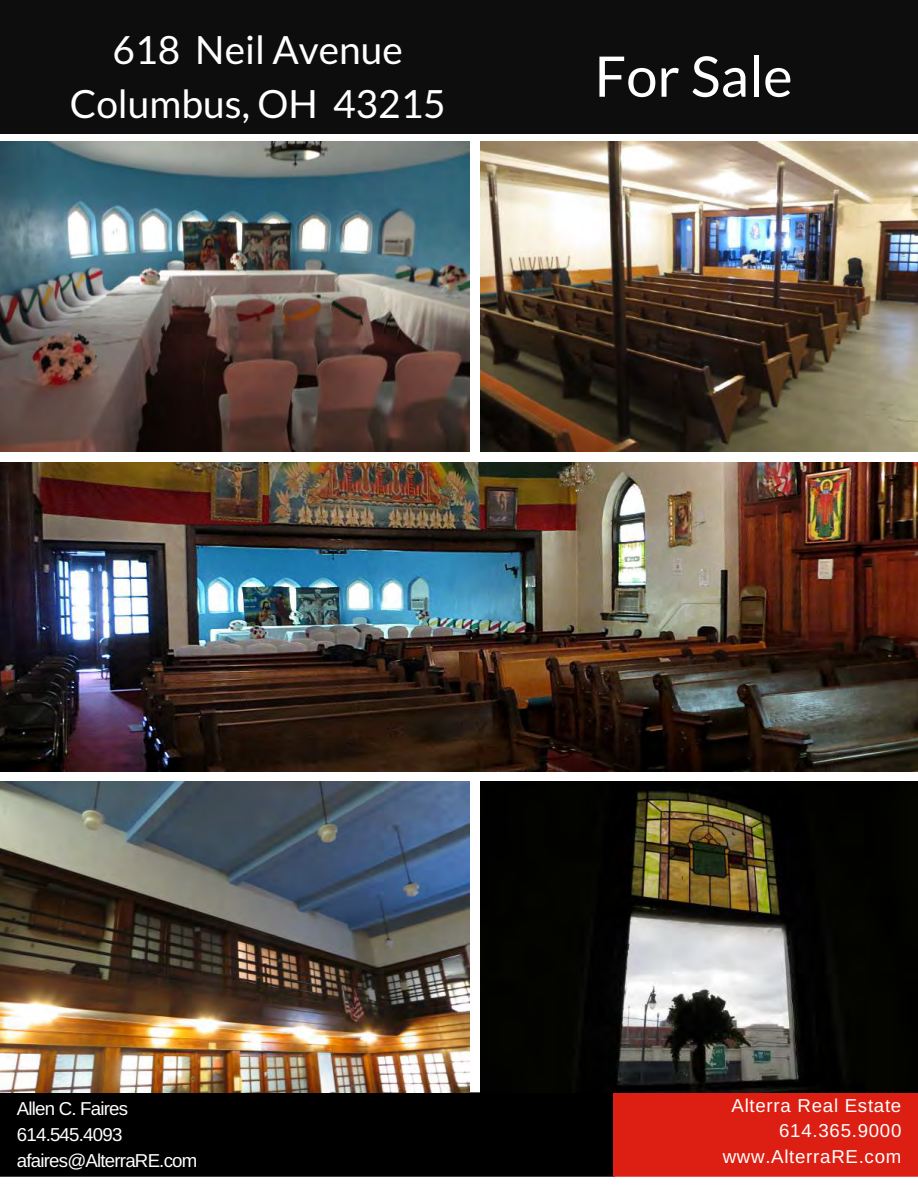
<style>
.page{position:relative;width:918px;height:1188px;background:#fff}
.page>*{position:absolute;margin:0;border:0;box-sizing:border-box;transform-origin:0 0}
.t1{font:55.95px "Lato";color:#fff}
.t2{font:38.85px/54px "Lato";color:#fff;text-align:center}
.t3{font:18.75px/25.8px "Arimo";letter-spacing:.04em;color:#fff;text-align:right}
.t4{font:18.75px/25.8px "Arimo";letter-spacing:-.04em;color:#fff}
</style>
<div class="page">
<div style="left:0;top:0;width:918px;height:134px;background:#0d0d0d"></div>
<div style="left:0;top:1092px;width:614px;height:85px;background:#000"></div>
<div style="left:614px;top:1092px;width:304px;height:85px;background:#dd1f13"></div>
<img style="left:0;top:142px;width:469px;height:309px">
<img style="left:480px;top:142px;width:438px;height:309px">
<img style="left:0;top:462px;width:918px;height:310px">
<img style="left:0;top:782px;width:469px;height:310px">
<img style="left:480px;top:782px;width:438px;height:310px">
<h2 class="t2" style="left:70px;top:22px;width:378px">618 Neil Avenue<br>Columbus, OH 43215</h2>
<h1 class="t1" style="left:595px;top:42px;width:200px">For Sale</h1>
<p class="t4" style="left:17px;top:1095px;width:182px">Allen C. Faires<br>614.545.4093 afaires@AlterraRE.com</p>
<p class="t3" style="left:723px;top:1092px;width:180px">Alterra Real Estate<br>614.365.9000 www.AlterraRE.com</p>
</div>
